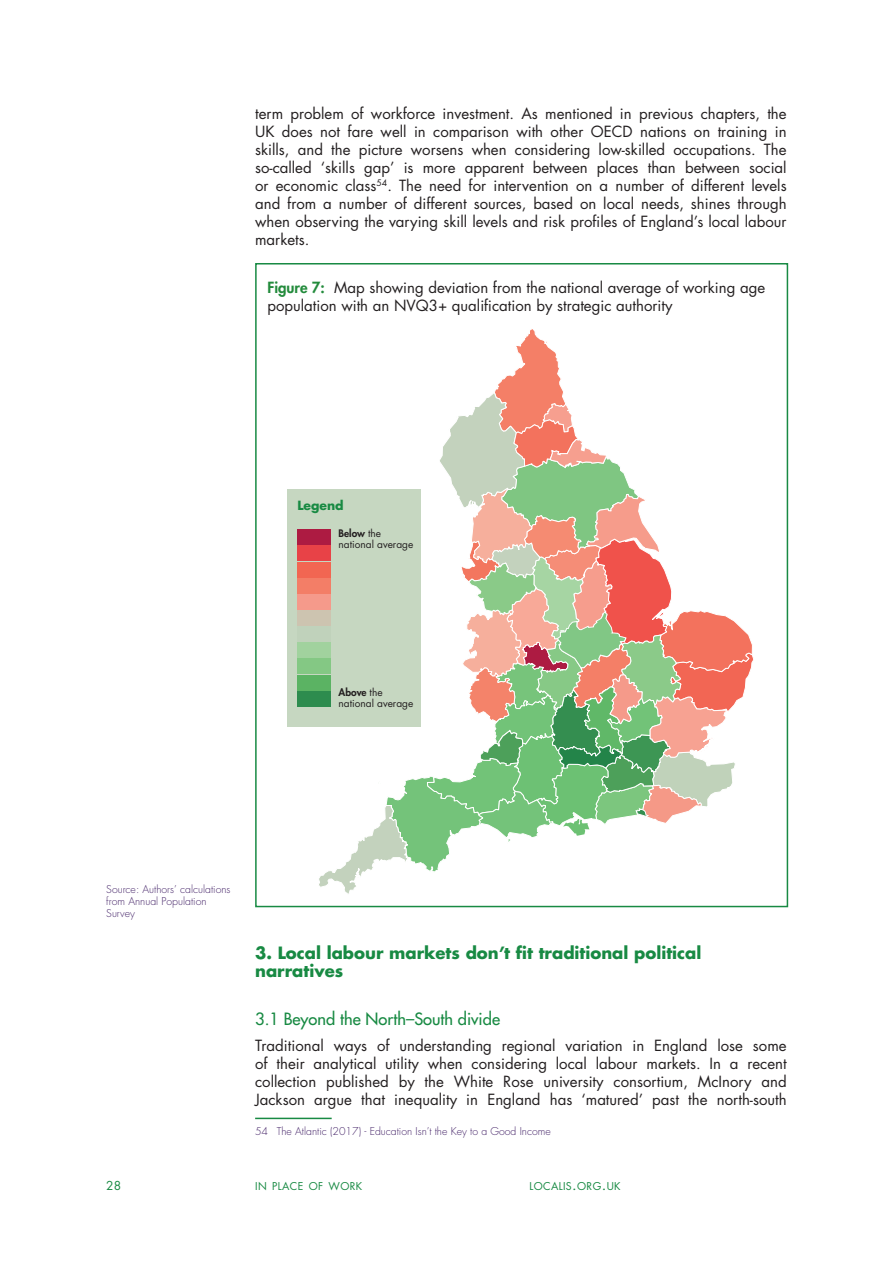
<style>
.page{position:relative;width:893px;height:1263px;background:#fff}
.page>*{position:absolute;margin:0;border:0;box-sizing:border-box;transform-origin:0 0}
.t1{font:700 16.5px/18px "Futura Std";color:#188a43}
.t2{font:500 16.5px "Futura Std";color:#188a43}
.t3{font:15px/18px "Futura Std";color:#231f20;text-align:justify}
.t4{font:700 12.3px "Futura Std";color:#188a43}
.t5{font:12px "Futura Std";color:#188a43}
.t6{font:300 10.5px/12px "Futura Std";color:#462569}
.t7{font:10.5px "Futura Std";letter-spacing:.035em;color:#188a43}
.t8{font:10.2px/11.2px "Futura Std";color:#231f20}
.s1{font-weight:800;color:#238b3c}
.s2{font-weight:800}
.s3{font-size:15px}
</style>
<div class="page">
<svg style="left:317px;top:329px;width:437px;height:565px"></svg>
<div style="left:255px;top:263px;width:533px;height:644px;border:2px solid #188a43"></div>
<hr style="left:255px;top:1118px;width:77px;height:1px;background:#188a43">
<div style="left:288px;top:490px;width:133px;height:237px;background:#c6d7c1"></div>
<div style="left:297px;top:529px;width:34px;height:16px;background:#ad1b42"></div>
<div style="left:297px;top:546px;width:34px;height:15px;background:#e84247"></div>
<div style="left:297px;top:562px;width:34px;height:15px;background:#f26652"></div>
<div style="left:297px;top:578px;width:34px;height:15px;background:#f37e67"></div>
<div style="left:297px;top:594px;width:34px;height:16px;background:#f59a8b"></div>
<div style="left:297px;top:610px;width:34px;height:16px;background:#cdc4b0"></div>
<div style="left:297px;top:626px;width:34px;height:16px;background:#c0d2bb"></div>
<div style="left:297px;top:642px;width:34px;height:16px;background:#a1d29e"></div>
<div style="left:297px;top:659px;width:34px;height:15px;background:#84c884"></div>
<div style="left:297px;top:675px;width:34px;height:15px;background:#5bb363"></div>
<div style="left:297px;top:691px;width:34px;height:15px;background:#2d8c4e"></div>
<p class="t3" style="left:255px;top:104px;width:533px">term problem of workforce investment. As mentioned in previous chapters, the UK does not fare well in comparison with other OECD nations on training in skills, and the picture worsens when considering low-skilled occupations. The so-called ‘skills gap’ is more apparent between places than between social or economic class<sup>54</sup>. The need for intervention on a number of different levels and from a number of different sources, based on local needs, shines through when observing the varying skill levels and risk profiles of England’s local labour markets.</p>
<p class="t3" style="left:267px;top:279px;width:499px"><span class="s1">Figure 7:</span> Map showing deviation from the national average of working age population with an NVQ3+ qualification by strategic authority</p>
<p class="t4" style="left:297px;top:497px;width:48px">Legend</p>
<p class="t8" style="left:339px;top:528px;width:76px"><span class="s2">Below</span> the national average</p>
<p class="t8" style="left:339px;top:687px;width:76px"><span class="s2">Above</span> the national average</p>
<p class="t6" style="left:106px;top:883px;width:126px">Source: Authors’ calculations from Annual Population<br>Survey</p>
<p class="t1" style="left:255px;top:943px;width:448px">3. Local labour markets don’t fit traditional political narratives</p>
<p class="t2" style="left:255px;top:1008px;width:246px">3.1 Beyond the North–South divide</p>
<p class="t3" style="left:255px;top:1037px;width:533px">Traditional ways of understanding regional variation in England lose some of their analytical utility when considering local labour markets. In a recent collection published by the White Rose university consortium, McInory and Jackson argue that inequality in England has ‘matured’ past the north-south</p>
<p class="t6" style="left:255px;top:1126px;width:297px">54 The Atlantic (2017) - Education Isn’t the Key to a Good Income</p>
<p class="t5" style="left:106px;top:1178px;width:16px">28</p>
<p class="t7" style="left:255px;top:1180px;width:109px">IN PLACE OF WORK</p>
<p class="t7" style="left:529px;top:1180px;width:93px">LOCALIS<span class="s3">.</span>ORG<span class="s3">.</span>UK</p>
</div>
